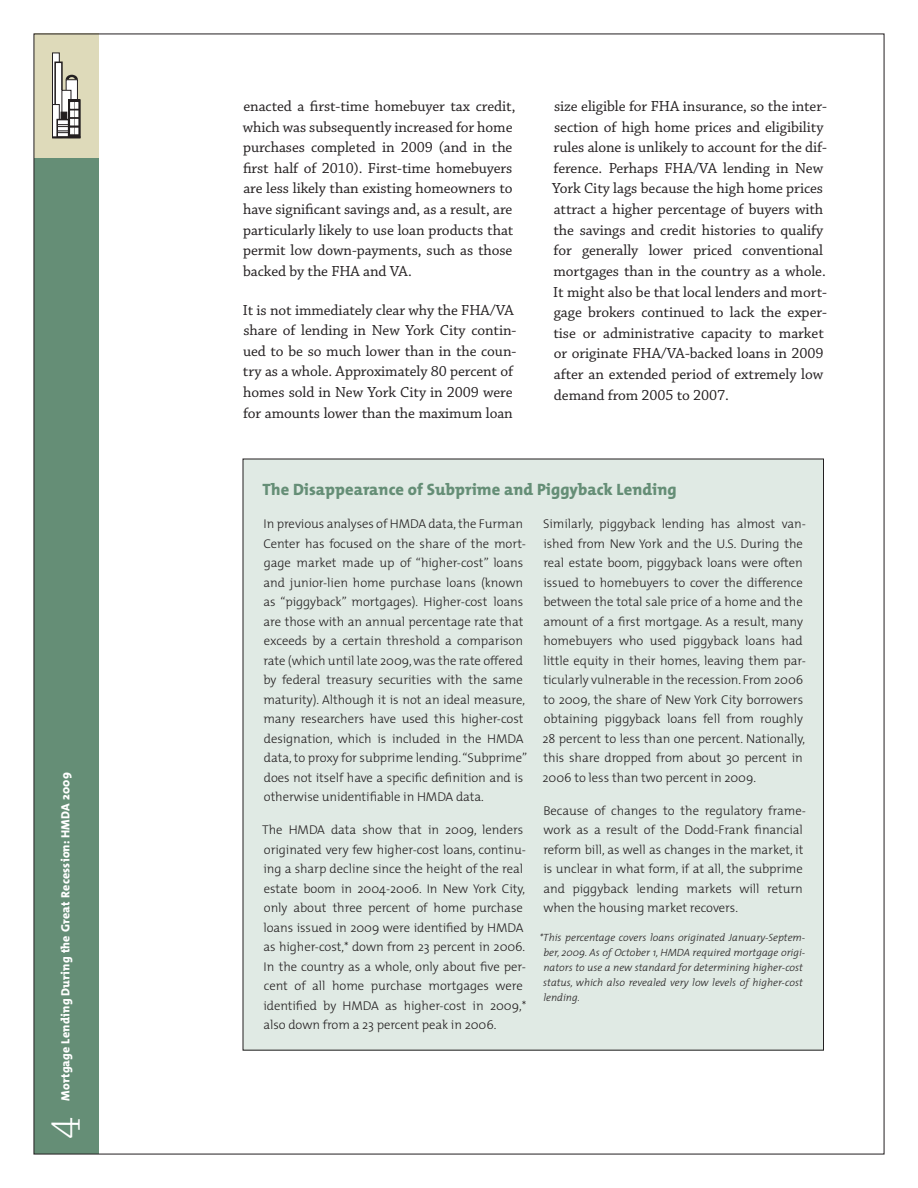
<style>
.page{position:relative;width:918px;height:1188px;background:#fff}
.page>*{position:absolute;margin:0;border:0;box-sizing:border-box;transform-origin:0 0}
.t1{font:300 43.5px "Chaparral Pro";color:#fff}
.Subhead{font:800 16.5px "The Mix";letter-spacing:.005em;color:#658e76}
.Text{font:15.3px/20.7px "Chaparral Pro";letter-spacing:-.005em;color:#231f20}
.Text-2{font:300 12.75px/19.5px "The Mix";letter-spacing:-.005em;color:#231f20}
.t2{font:800 12px "The Mix";letter-spacing:.02em;color:#fff}
.Text-3{font:italic 300 10.5px/15px "The Mix";color:#231f20}
</style>
<div class="page">
<div style="left:34px;top:34px;width:65px;height:125px;background:#dedaba"></div>
<div style="left:53px;top:53px;width:6px;height:84px;background:#fff"></div>
<div style="left:52px;top:53px;width:8px;height:85px;border:1px solid #231f20"></div>
<svg style="left:66px;top:75px;width:12px;height:4px"></svg>
<div style="left:66px;top:80px;width:11px;height:57px;background:#fff"></div>
<div style="left:66px;top:79px;width:12px;height:59px;border:1px solid #231f20"></div>
<div style="left:55px;top:62px;width:7px;height:75px;background:#fff"></div>
<div style="left:54px;top:62px;width:9px;height:76px;border:2px solid #231f20"></div>
<div style="left:62px;top:90px;width:9px;height:47px;background:#fff"></div>
<div style="left:62px;top:90px;width:9px;height:48px;border:1px solid #231f20"></div>
<svg style="left:53px;top:105px;width:6px;height:32px"></svg>
<div style="left:52px;top:104px;width:8px;height:34px;border:1px solid #231f20"></div>
<div style="left:57px;top:120px;width:12px;height:17px;background:#fff"></div>
<svg style="left:70px;top:101px;width:9px;height:35px"></svg>
<div style="left:68px;top:99px;width:13px;height:39px;border:1px solid #231f20"></div>
<hr style="left:52px;top:136px;width:29px;height:2px;background:#231f20">
<svg style="left:57px;top:102px;width:21px;height:32px"></svg>
<div style="left:34px;top:159px;width:65px;height:995px;background:#658e76"></div>
<div style="left:243px;top:459px;width:581px;height:591px;background:#e0eae4"></div>
<p class="t2" style="left:55px;top:1101px;width:330px;rotate:-90deg">Mortgage Lending During the Great Recession: HMDA 2009</p>
<h1 class="t1" style="left:42px;top:1139px;width:24px;rotate:-90deg">4</h1>
<p class="Text" style="left:243px;top:96px;width:274px">enacted a first-time homebuyer tax credit, which was subsequently increased for home purchases completed in 2009 (and in the first half of 2010). First-time homebuyers are less likely than existing homeowners to have significant savings and, as a result, are particularly likely to use loan products that permit low down-payments, such as those backed by the FHA and VA.</p>
<p class="Text" style="left:243px;top:300px;width:275px">It is not immediately clear why the FHA/VA share of lending in New York City contin&shy;ued to be so much lower than in the coun&shy;try as a whole. Approximately 80 percent of homes sold in New York City in 2009 were for amounts lower than the maximum loan</p>
<p class="Text" style="left:552px;top:96px;width:276px">size eligible for FHA insurance, so the inter&shy;section of high home prices and eligibility rules alone is unlikely to account for the dif&shy;ference. Perhaps FHA/VA lending in New York City lags because the high home prices attract a higher percentage of buyers with the savings and credit histories to qualify for generally lower priced conventional mortgages than in the country as a whole.<br>It might also be that local lenders and mort&shy;gage brokers continued to lack the exper&shy;tise or administrative capacity to market or originate FHA/VA-backed loans in 2009 after an extended period of extremely low demand from 2005 to 2007.</p>
<p class="Subhead" style="left:262px;top:476px;width:416px">The Disappearance of Subprime and Piggyback Lending</p>
<p class="Text-2" style="left:263px;top:514px;width:265px">In previous analyses of HMDA data, the Furman Center has focused on the share of the mort&shy;gage market made up of “higher-cost” loans and junior-lien home purchase loans (known as “piggyback” mortgages). Higher-cost loans are those with an annual percentage rate that exceeds by a certain threshold a comparison rate (which until late 2009, was the rate offered by federal treasury securities with the same maturity). Although it is not an ideal measure, many researchers have used this higher-cost designation, which is included in the HMDA data, to proxy for subprime lending. “Subprime” does not itself have a specific definition and is otherwise unidentifiable in HMDA data.</p>
<p class="Text-2" style="left:262px;top:820px;width:266px">The HMDA data show that in 2009, lenders originated very few higher-cost loans, continu&shy;ing a sharp decline since the height of the real estate boom in 2004-2006. In New York City, only about three percent of home purchase loans issued in 2009 were identified by HMDA as higher-cost,* down from 23 percent in 2006.<br>In the country as a whole, only about five per&shy;cent of all home purchase mortgages were identified by HMDA as higher-cost in 2009,* also down from a 23 percent peak in 2006.</p>
<p class="Text-2" style="left:543px;top:514px;width:265px">Similarly, piggyback lending has almost van&shy;ished from New York and the U.S. During the real estate boom, piggyback loans were often issued to homebuyers to cover the difference between the total sale price of a home and the amount of a first mortgage. As a result, many homebuyers who used piggyback loans had little equity in their homes, leaving them par&shy;ticularly vulnerable in the recession. From 2006 to 2009, the share of New York City borrowers obtaining piggyback loans fell from roughly 28 percent to less than one percent. Nationally, this share dropped from about 30 percent in 2006 to less than two percent in 2009.</p>
<p class="Text-2" style="left:543px;top:800px;width:264px">Because of changes to the regulatory frame&shy;work as a result of the Dodd-Frank financial reform bill, as well as changes in the market, it is unclear in what form, if at all, the subprime and piggyback lending markets will return when the housing market recovers.</p>
<p class="Text-3" style="left:543px;top:929px;width:264px;text-indent:-4px">*This percentage covers loans originated January-Septem&shy;ber, 2009. As of October 1, HMDA required mortgage origi&shy;nators to use a new standard for determining higher-cost status, which also revealed very low levels of higher-cost lending.</p>
</div>
